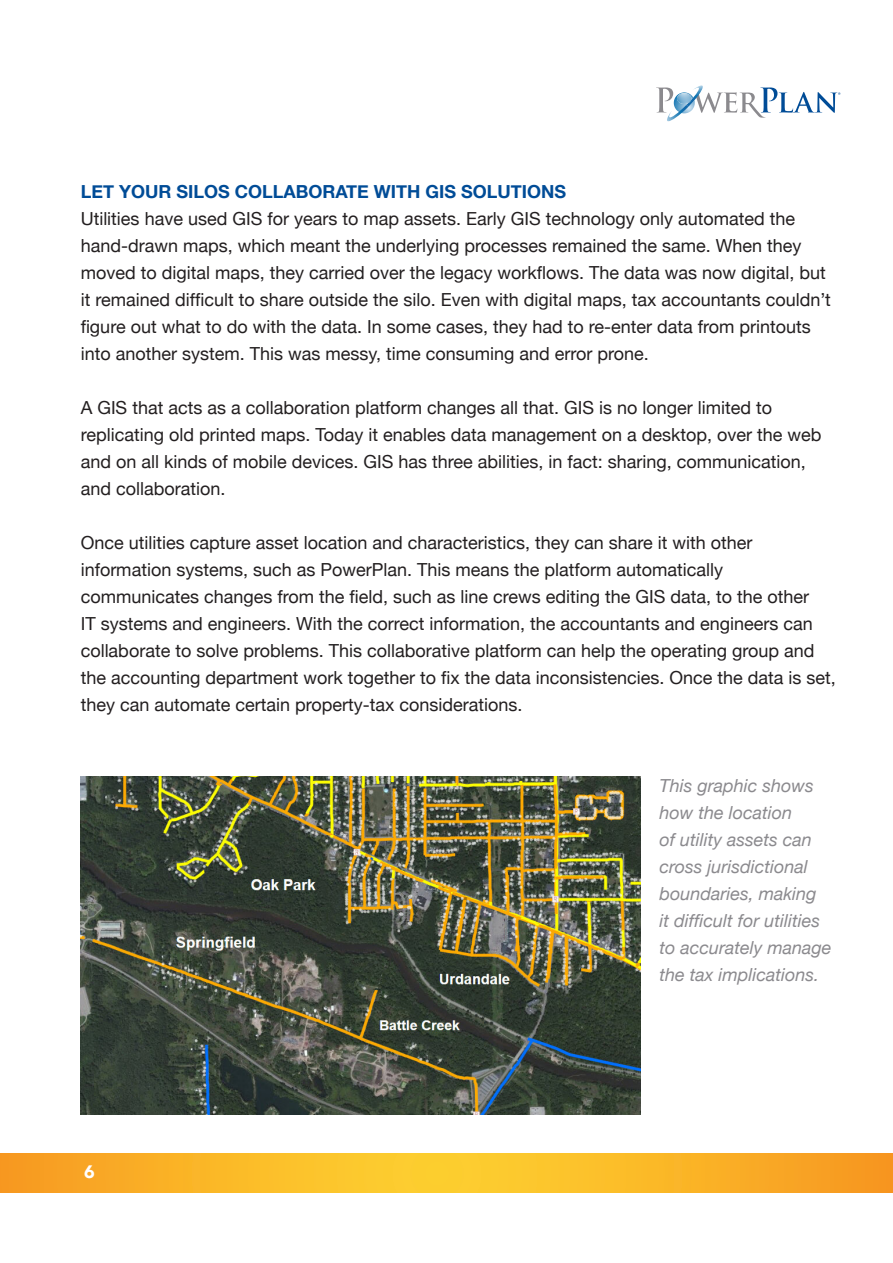
<style>
.page{position:relative;width:893px;height:1263px;background:#fff}
.page>*{position:absolute;margin:0;border:0;box-sizing:border-box;transform-origin:0 0}
.t1{font:18px/27px "Helvetica Neue";color:#231f20}
.t2{font:italic 18px/27px "Helvetica Neue";color:#8b8a8e}
.t3{font:700 18px "Helvetica Neue";color:#004c97}
.t4{font:900 18px "Avenir";color:#fff}
</style>
<div class="page">
<svg style="left:656px;top:85px;width:184px;height:36px"></svg>
<svg style="left:0;top:1153px;width:893px;height:39px;background:#fab528"></svg>
<img style="left:81px;top:776px;width:559px;height:338px">
<p class="t3" style="left:81px;top:177px;width:487px">LET YOUR SILOS COLLABORATE WITH GIS SOLUTIONS</p>
<p class="t1" style="left:81px;top:206px;width:752px">Utilities have used GIS for years to map assets. Early GIS technology only automated the hand-drawn maps, which meant the underlying processes remained the same. When they moved to digital maps, they carried over the legacy workflows. The data was now digital, but it remained difficult to share outside the silo. Even with digital maps, tax accountants couldn’t figure out what to do with the data. In some cases, they had to re-enter data from printouts into another system. This was messy, time consuming and error prone.</p>
<p class="t1" style="left:81px;top:395px;width:742px">A GIS that acts as a collaboration platform changes all that. GIS is no longer limited to replicating old printed maps. Today it enables data management on a desktop, over the web and on all kinds of mobile devices. GIS has three abilities, in fact: sharing, communication, and collaboration.</p>
<p class="t1" style="left:81px;top:530px;width:757px">Once utilities capture asset location and characteristics, they can share it with other information systems, such as PowerPlan. This means the platform automatically communicates changes from the field, such as line crews editing the GIS data, to the other<br>IT systems and engineers. With the correct information, the accountants and engineers can collaborate to solve problems. This collaborative platform can help the operating group and the accounting department work together to fix the data inconsistencies. Once the data is set, they can automate certain property-tax considerations.</p>
<p class="t4" style="left:84px;top:1156px;width:12px">6</p>
<p class="t2" style="left:659px;top:773px;width:174px">This graphic shows how the location<br>of utility assets can cross jurisdictional boundaries, making<br>it difficult for utilities to accurately manage the tax implications.</p>
</div>
